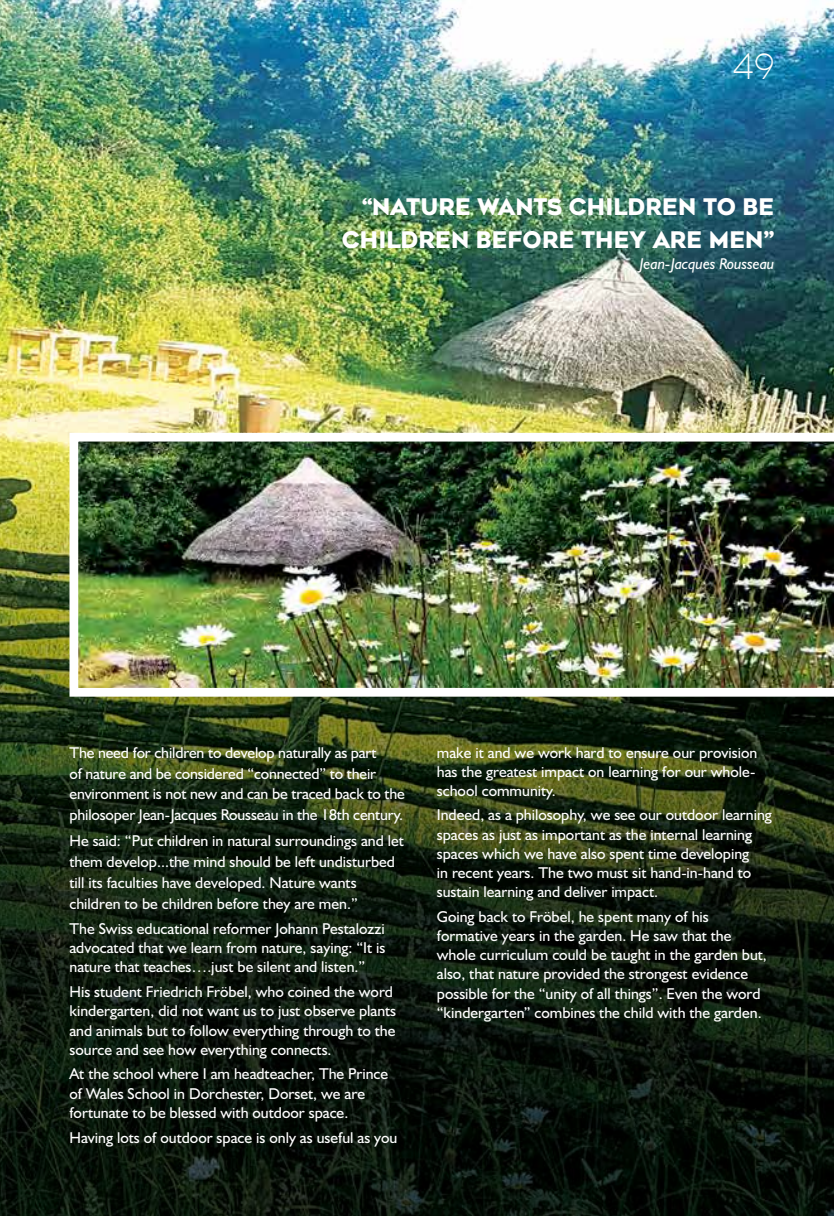
<style>
.page{position:relative;width:834px;height:1216px;background:#fff}
.page>*{position:absolute;margin:0;border:0;box-sizing:border-box;transform-origin:0 0}
.t1{font:200 35px "Geometos Neue";color:#fff}
.t2{font:800 22.75px/33.2px "Geometos Neue";color:#fff;text-align:right}
.t3{font:15.75px/19.2px "Humanist 521 BT";color:#fff}
.t4{font:italic 15.75px "Humanist 521 BT";letter-spacing:-.01em;color:#fff}
</style>
<div class="page">
<img style="left:0;top:0;width:833px;height:283px">
<img style="left:0;top:283px;width:833px;height:932px">
<img style="left:65px;top:428px;width:768px;height:273px">
<h1 class="t1" style="left:731px;top:46px;width:45px">49</h1>
<h2 class="t2" style="left:342px;top:191px;width:434px">“NATURE WANTS CHILDREN TO BE<br>CHILDREN BEFORE THEY ARE MEN”</h2>
<p class="t4" style="left:639px;top:254px;width:136px">Jean-Jacques Rousseau</p>
<p class="t3" style="left:69px;top:741px;width:337px;line-height:21px">The need for children to develop naturally as part<br>of nature and be considered “connected” to their environment is not new and can be traced back to the philosoper Jean-Jacques Rousseau in the 18th century.</p>
<p class="t3" style="left:69px;top:830px;width:336px;line-height:21px">He said: “Put children in natural surroundings and let them develop...the mind should be left undisturbed till its faculties have developed. Nature wants children to be children before they are men.”</p>
<p class="t3" style="left:69px;top:918px;width:317px;text-align:justify">The Swiss educational reformer Johann Pestalozzi advocated that we learn from nature, saying: “It is nature that teaches….just be silent and listen.”</p>
<p class="t3" style="left:69px;top:981px;width:328px">His student Friedrich Fröbel, who coined the word kindergarten, did not want us to just observe plants and animals but to follow everything through to the source and see how everything connects.</p>
<p class="t3" style="left:69px;top:1063px;width:320px">At the school where I am headteacher, The Prince of Wales School in Dorchester, Dorset, we are fortunate to be blessed with outdoor space.</p>
<p class="t3" style="left:69px;top:1127px;width:329px">Having lots of outdoor space is only as useful as you</p>
<p class="t3" style="left:437px;top:742px;width:322px">make it and we work hard to ensure our provision has the greatest impact on learning for our whole&shy;school community.</p>
<p class="t3" style="left:437px;top:805px;width:336px">Indeed, as a philosophy, we see our outdoor learning spaces as just as important as the internal learning spaces which we have also spent time developing<br>in recent years. The two must sit hand-in-hand to sustain learning and deliver impact.</p>
<p class="t3" style="left:437px;top:906px;width:331px">Going back to Fröbel, he spent many of his formative years in the garden. He saw that the whole curriculum could be taught in the garden but, also, that nature provided the strongest evidence possible for the “unity of all things”. Even the word “kindergarten” combines the child with the garden.</p>
</div>
